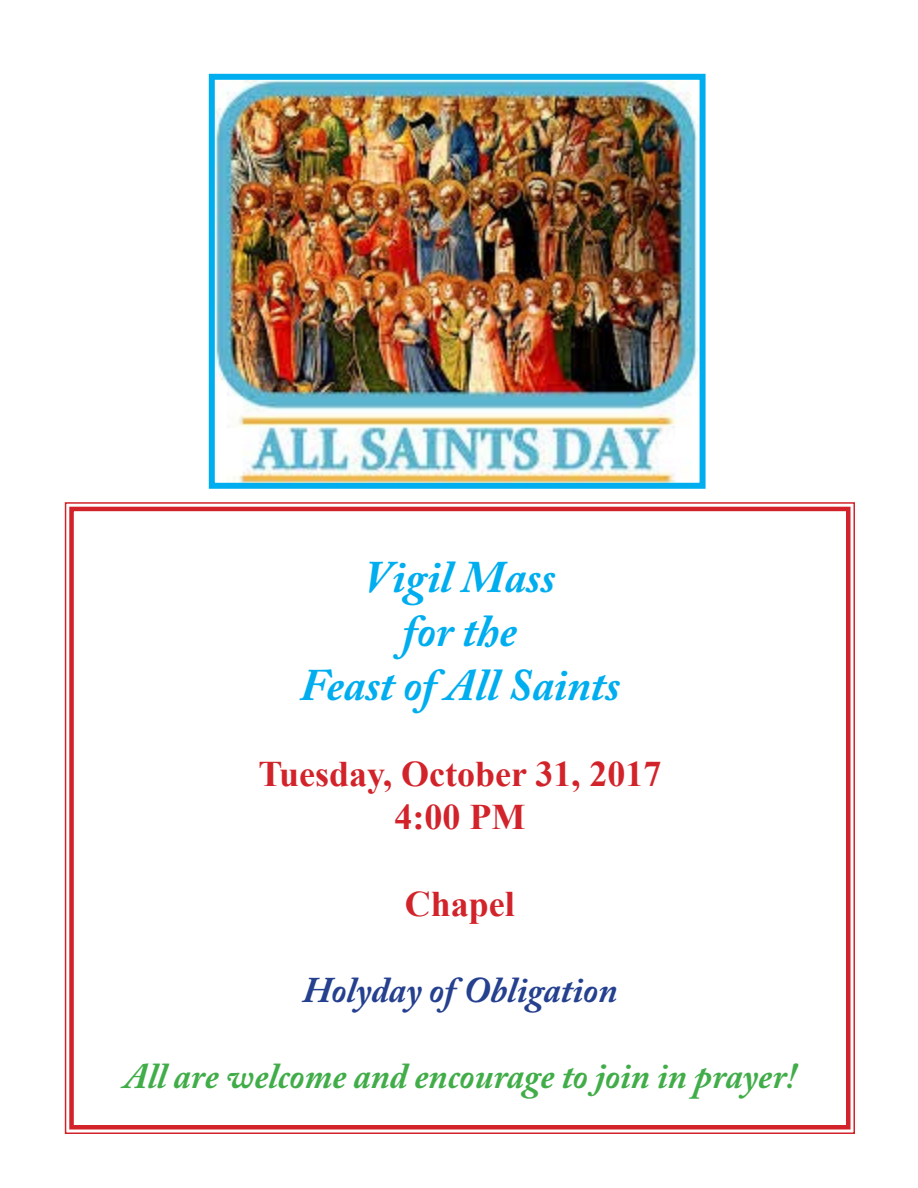
<style>
.page{position:relative;width:918px;height:1188px;background:#fff}
.page>*{position:absolute;margin:0;border:0;box-sizing:border-box;transform-origin:0 0}
.t1{font:italic 700 45px/54px "Adobe Caslon Pro";color:#00aeef;text-align:center}
.t2{font:italic 700 36px "Adobe Caslon Pro";color:#41ad49}
.t3{font:700 36px/43.2px "Times New Roman";color:#d2232a;text-align:center}
.t4{font:italic 700 36px "Adobe Caslon Pro";color:#25408f}
</style>
<div class="page">
<svg style="left:64px;top:502px;width:791px;height:632px"></svg>
<div style="left:69px;top:507px;width:781px;height:623px;border:4px solid #d2232a"></div>
<img style="left:216px;top:81px;width:483px;height:401px">
<div style="left:209px;top:74px;width:497px;height:415px;border:6px solid #00aeef"></div>
<p class="t1" style="left:300px;top:549px;width:322px">Vigil Mass<br>for the<br>Feast of All Saints</p>
<p class="t3" style="left:258px;top:752px;width:405px">Tuesday, October 31, 2017<br>4:00 PM</p>
<p class="t3" style="left:405px;top:881px;width:112px">Chapel</p>
<p class="t4" style="left:302px;top:969px;width:317px">Holyday of Obligation</p>
<p class="t2" style="left:124px;top:1055px;width:674px">All are welcome and encourage to join in prayer!</p>
</div>
